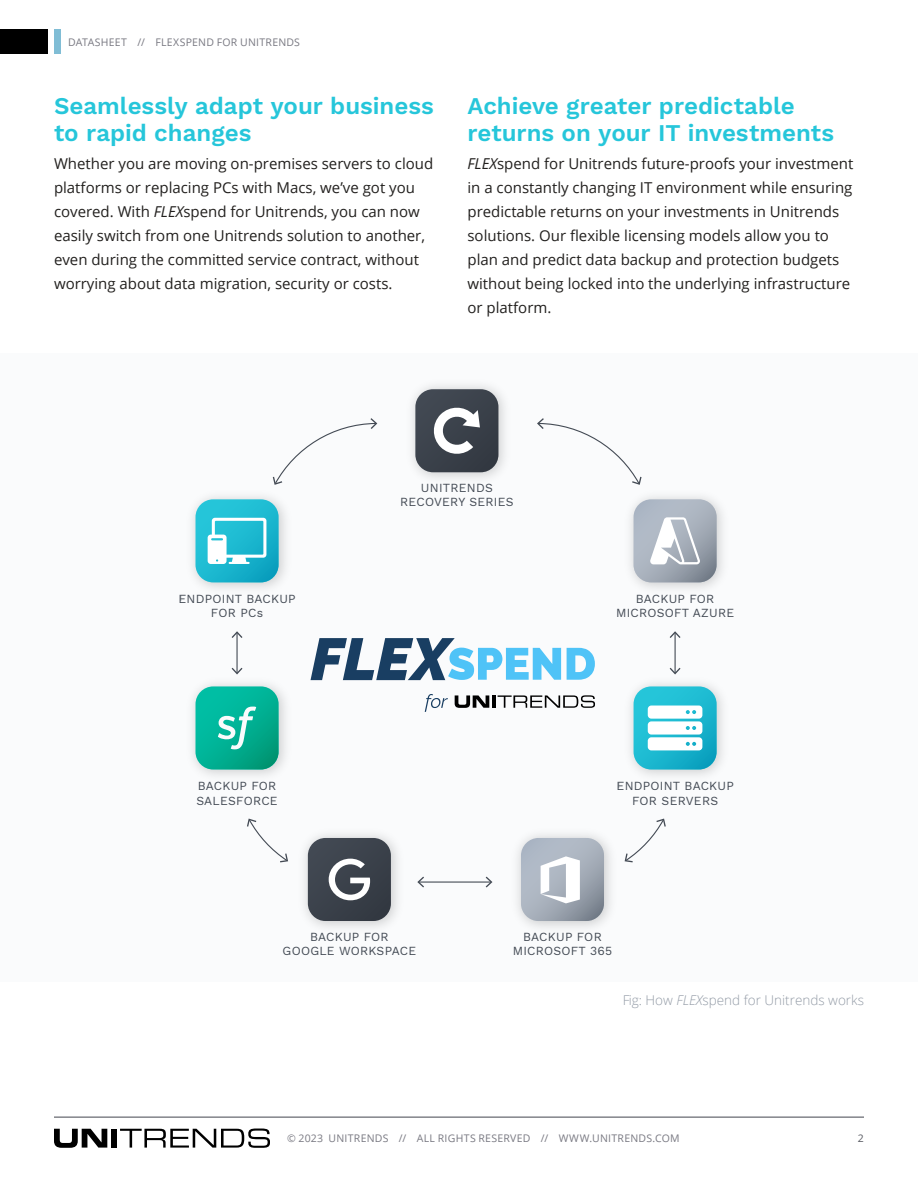
<style>
.page{position:relative;width:918px;height:1188px;background:#fff}
.page>*{position:absolute;margin:0;border:0;box-sizing:border-box;transform-origin:0 0}
.t1{font:600 24px/27px "Work Sans";color:#26c6da}
.t2{font:15px/24px "Open Sans";color:#22201e}
.t3{font:300 13.5px "Open Sans";color:#788290}
.t4{font:12.15px/14.5px "Work Sans";letter-spacing:.02em;color:#434a54;text-align:center}
.t5{font:10.5px "Open Sans";letter-spacing:.025em;color:#797982}
.t6{font:10.5px "Open Sans";color:#585a62}
.s1{font-style:italic}
</style>
<div class="page">
<div style="left:0;top:30px;width:48px;height:24px;background:#000"></div>
<div style="left:54px;top:30px;width:7px;height:24px;background:#80bdd5"></div>
<hr style="left:55px;top:1117px;width:808px;height:1px;background:#585a62">
<svg style="left:54px;top:1129px;width:53px;height:19px"></svg>
<div style="left:112px;top:1129px;width:5px;height:19px;background:#000"></div>
<svg style="left:120px;top:1129px;width:150px;height:19px"></svg>
<div style="left:0;top:354px;width:918px;height:628px;background:#fafbfc"></div>
<svg style="left:624px;top:818px;width:42px;height:44px"></svg>
<svg style="left:273px;top:418px;width:104px;height:66px"></svg>
<svg style="left:537px;top:418px;width:105px;height:66px"></svg>
<svg style="left:247px;top:818px;width:41px;height:44px"></svg>
<hr style="left:419px;top:882px;width:72px;height:1px;background:#434a54">
<svg style="left:417px;top:877px;width:7px;height:10px"></svg>
<svg style="left:486px;top:877px;width:6px;height:10px"></svg>
<hr style="left:675px;top:633px;width:1px;height:40px;background:#434a54">
<svg style="left:670px;top:668px;width:11px;height:3px"></svg>
<svg style="left:670px;top:631px;width:11px;height:7px"></svg>
<hr style="left:236px;top:633px;width:2px;height:40px;background:#434a54">
<svg style="left:232px;top:668px;width:10px;height:3px"></svg>
<svg style="left:232px;top:631px;width:10px;height:7px"></svg>
<img style="left:412px;top:385px;width:93px;height:94px">
<svg style="left:415px;top:389px;width:83px;height:83px"></svg>
<svg style="left:521px;top:838px;width:83px;height:83px"></svg>
<img style="left:304px;top:834px;width:94px;height:94px">
<svg style="left:308px;top:838px;width:83px;height:83px"></svg>
<img style="left:630px;top:671px;width:93px;height:105px">
<svg style="left:634px;top:686px;width:83px;height:83px"></svg>
<img style="left:192px;top:671px;width:94px;height:105px">
<svg style="left:196px;top:686px;width:83px;height:83px"></svg>
<img style="left:630px;top:484px;width:93px;height:105px">
<svg style="left:634px;top:499px;width:83px;height:83px"></svg>
<img style="left:192px;top:484px;width:94px;height:105px">
<svg style="left:196px;top:499px;width:83px;height:83px"></svg>
<svg style="left:311px;top:638px;width:250px;height:42px"></svg>
<svg style="left:567px;top:648px;width:28px;height:32px"></svg>
<svg style="left:455px;top:695px;width:34px;height:13px"></svg>
<hr style="left:492px;top:695px;width:4px;height:13px;background:#000">
<svg style="left:498px;top:695px;width:97px;height:13px"></svg>
<svg style="left:425px;top:694px;width:23px;height:18px"></svg>
<p class="t5" style="left:68px;top:35px;width:234px">DATASHEET // FLEXSPEND FOR UNITRENDS</p>
<h1 class="t1" style="left:54px;top:93px;width:381px">Seamlessly adapt your business to rapid changes</h1>
<p class="t2" style="left:54px;top:151px;width:381px">Whether you are moving on-premises servers to cloud platforms or replacing PCs with Macs, we’ve got you covered. With <span class="s1">FLEX</span>spend for Unitrends, you can now easily switch from one Unitrends solution to another, even during the committed service contract, without worrying about data migration, security or costs.</p>
<h1 class="t1" style="left:468px;top:93px;width:368px">Achieve greater predictable returns on your IT investments</h1>
<p class="t2" style="left:468px;top:151px;width:387px"><span class="s1">FLEX</span>spend for Unitrends future-proofs your investment in a constantly changing IT environment while ensuring predictable returns on your investments in Unitrends solutions. Our flexible licensing models allow you to plan and predict data backup and protection budgets without being locked into the underlying infrastructure or platform.</p>
<p class="t4" style="left:179px;top:591px;width:119px">ENDPOINT BACKUP<br>FOR PCs</p>
<p class="t4" style="left:196px;top:778px;width:83px;text-align:left">BACKUP FOR<br>SALESFORCE</p>
<p class="t4" style="left:400px;top:480px;width:115px">UNITRENDS<br>RECOVERY SERIES</p>
<p class="t4" style="left:616px;top:591px;width:120px">BACKUP FOR<br>MICROSOFT AZURE</p>
<p class="t4" style="left:617px;top:778px;width:119px">ENDPOINT BACKUP<br>FOR SERVERS</p>
<p class="t4" style="left:283px;top:929px;width:135px">BACKUP FOR<br>GOOGLE WORKSPACE</p>
<p class="t4" style="left:513px;top:929px;width:101px">BACKUP FOR<br>MICROSOFT 365</p>
<p class="t3" style="left:622px;top:991px;width:244px">Fig: How <span class="s1">FLEX</span>spend for Unitrends works</p>
<p class="t5" style="left:287px;top:1131px;width:394px">© 2023 UNITRENDS // ALL RIGHTS RESERVED // WWW.UNITRENDS.COM</p>
<p class="t6" style="left:858px;top:1131px;width:8px">2</p>
</div>
